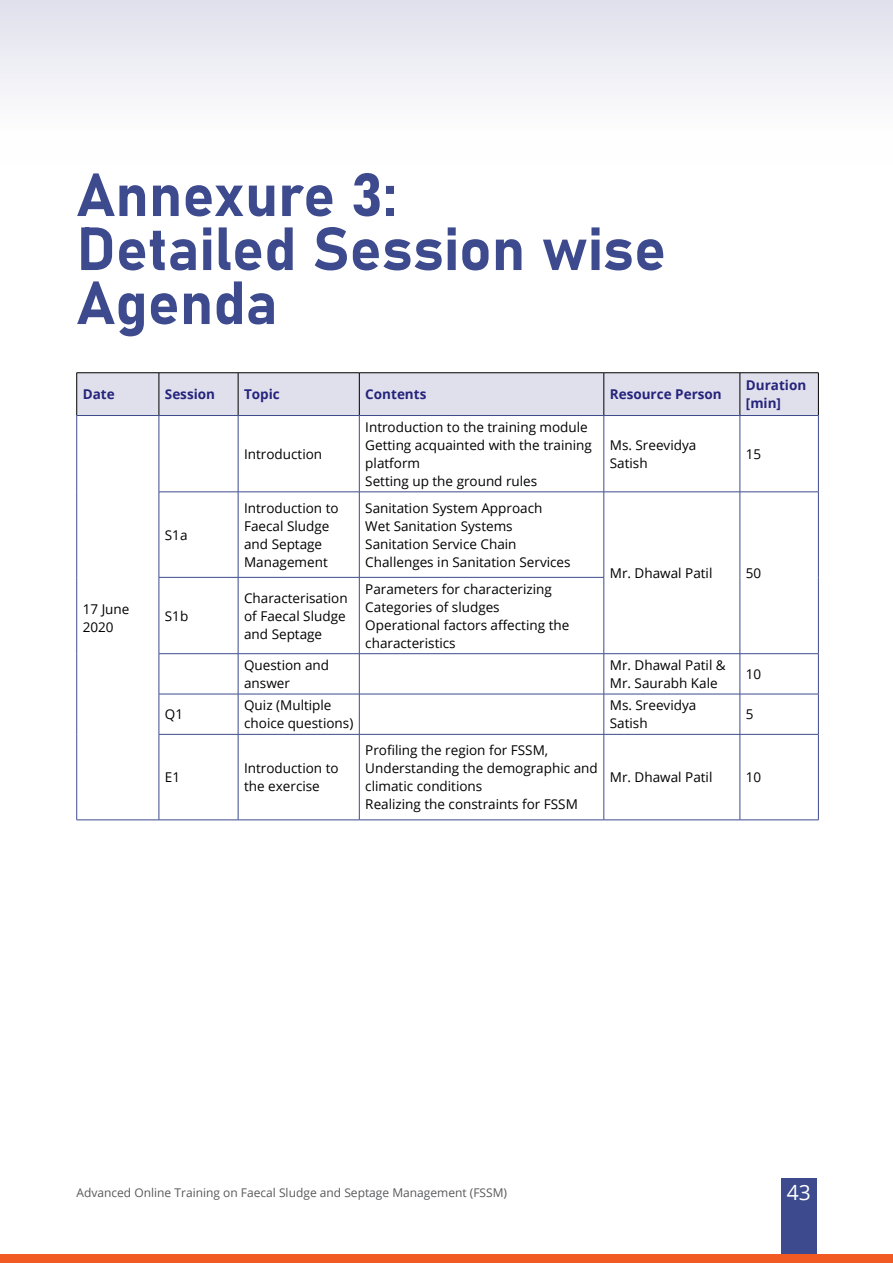
<style>
.page{position:relative;width:893px;height:1263px;background:#fff}
.page>*{position:absolute;margin:0;border:0;box-sizing:border-box;transform-origin:0 0}
.t1{font:60px/54px "Bahnschrift";color:#3d4b8e}
.t2{font:21px "Open Sans";color:#fff}
.t3{font:13.5px/18px "Open Sans";color:#000}
.t4{font:700 13.5px/18px "Open Sans";color:#26247b}
.t5{font:12px "Open Sans";color:#58595b}
</style>
<div class="page">
<div style="left:0;top:0;width:893px;height:164px;background:linear-gradient(to bottom,#e1e1ed,#fff)"></div>
<div style="left:781px;top:1178px;width:35px;height:85px;background:#3d4b8e"></div>
<div style="left:0;top:1254px;width:893px;height:9px;background:#f15a22"></div>
<div style="left:77px;top:373px;width:741px;height:42px;background:#e0e0ed"></div>
<hr style="left:77px;top:372px;width:82px;height:1px;background:#000">
<hr style="left:76px;top:373px;width:1px;height:42px;background:#000">
<hr style="left:159px;top:372px;width:79px;height:1px;background:#000">
<hr style="left:159px;top:373px;width:1px;height:42px;background:#000">
<hr style="left:238px;top:372px;width:121px;height:1px;background:#000">
<hr style="left:238px;top:373px;width:1px;height:42px;background:#000">
<hr style="left:359px;top:372px;width:245px;height:1px;background:#000">
<hr style="left:359px;top:373px;width:1px;height:42px;background:#000">
<hr style="left:604px;top:372px;width:136px;height:1px;background:#000">
<hr style="left:604px;top:373px;width:1px;height:42px;background:#000">
<hr style="left:740px;top:372px;width:79px;height:1px;background:#000">
<hr style="left:740px;top:373px;width:1px;height:42px;background:#000">
<hr style="left:818px;top:373px;width:1px;height:42px;background:#000">
<hr style="left:76px;top:416px;width:1px;height:76px;background:#3d4b8e">
<hr style="left:159px;top:416px;width:1px;height:76px;background:#3d4b8e">
<hr style="left:238px;top:416px;width:1px;height:76px;background:#3d4b8e">
<hr style="left:359px;top:416px;width:1px;height:76px;background:#3d4b8e">
<hr style="left:604px;top:416px;width:1px;height:76px;background:#3d4b8e">
<hr style="left:740px;top:416px;width:1px;height:76px;background:#3d4b8e">
<hr style="left:818px;top:416px;width:1px;height:76px;background:#3d4b8e">
<hr style="left:76px;top:492px;width:1px;height:85px;background:#3d4b8e">
<hr style="left:159px;top:492px;width:79px;height:1px;background:#3d4b8e">
<hr style="left:159px;top:492px;width:1px;height:85px;background:#3d4b8e">
<hr style="left:238px;top:492px;width:121px;height:1px;background:#3d4b8e">
<hr style="left:238px;top:492px;width:1px;height:85px;background:#3d4b8e">
<hr style="left:359px;top:492px;width:245px;height:1px;background:#3d4b8e">
<hr style="left:359px;top:492px;width:1px;height:85px;background:#3d4b8e">
<hr style="left:604px;top:492px;width:136px;height:1px;background:#3d4b8e">
<hr style="left:604px;top:492px;width:1px;height:85px;background:#3d4b8e">
<hr style="left:740px;top:492px;width:79px;height:1px;background:#3d4b8e">
<hr style="left:740px;top:492px;width:1px;height:85px;background:#3d4b8e">
<hr style="left:818px;top:492px;width:1px;height:85px;background:#3d4b8e">
<hr style="left:76px;top:577px;width:1px;height:77px;background:#3d4b8e">
<hr style="left:159px;top:577px;width:79px;height:1px;background:#3d4b8e">
<hr style="left:159px;top:577px;width:1px;height:76px;background:#3d4b8e">
<hr style="left:238px;top:577px;width:121px;height:1px;background:#3d4b8e">
<hr style="left:238px;top:577px;width:1px;height:76px;background:#3d4b8e">
<hr style="left:359px;top:577px;width:245px;height:1px;background:#3d4b8e">
<hr style="left:359px;top:577px;width:1px;height:76px;background:#3d4b8e">
<hr style="left:604px;top:577px;width:1px;height:76px;background:#3d4b8e">
<hr style="left:740px;top:577px;width:1px;height:76px;background:#3d4b8e">
<hr style="left:818px;top:577px;width:1px;height:76px;background:#3d4b8e">
<hr style="left:76px;top:654px;width:1px;height:40px;background:#3d4b8e">
<hr style="left:159px;top:653px;width:79px;height:1px;background:#3d4b8e">
<hr style="left:159px;top:654px;width:1px;height:40px;background:#3d4b8e">
<hr style="left:238px;top:653px;width:121px;height:1px;background:#3d4b8e">
<hr style="left:238px;top:654px;width:1px;height:40px;background:#3d4b8e">
<hr style="left:359px;top:653px;width:245px;height:1px;background:#3d4b8e">
<hr style="left:359px;top:654px;width:1px;height:40px;background:#3d4b8e">
<hr style="left:604px;top:653px;width:136px;height:1px;background:#3d4b8e">
<hr style="left:604px;top:654px;width:1px;height:40px;background:#3d4b8e">
<hr style="left:740px;top:653px;width:79px;height:1px;background:#3d4b8e">
<hr style="left:740px;top:654px;width:1px;height:40px;background:#3d4b8e">
<hr style="left:818px;top:654px;width:1px;height:40px;background:#3d4b8e">
<hr style="left:76px;top:694px;width:1px;height:40px;background:#3d4b8e">
<hr style="left:159px;top:694px;width:79px;height:1px;background:#3d4b8e">
<hr style="left:159px;top:694px;width:1px;height:40px;background:#3d4b8e">
<hr style="left:238px;top:694px;width:121px;height:1px;background:#3d4b8e">
<hr style="left:238px;top:694px;width:1px;height:40px;background:#3d4b8e">
<hr style="left:359px;top:694px;width:245px;height:1px;background:#3d4b8e">
<hr style="left:359px;top:694px;width:1px;height:40px;background:#3d4b8e">
<hr style="left:604px;top:694px;width:136px;height:1px;background:#3d4b8e">
<hr style="left:604px;top:694px;width:1px;height:40px;background:#3d4b8e">
<hr style="left:740px;top:694px;width:79px;height:1px;background:#3d4b8e">
<hr style="left:740px;top:694px;width:1px;height:40px;background:#3d4b8e">
<hr style="left:818px;top:694px;width:1px;height:40px;background:#3d4b8e">
<hr style="left:76px;top:734px;width:1px;height:86px;background:#3d4b8e">
<hr style="left:159px;top:734px;width:79px;height:1px;background:#3d4b8e">
<hr style="left:159px;top:734px;width:1px;height:86px;background:#3d4b8e">
<hr style="left:238px;top:734px;width:121px;height:1px;background:#3d4b8e">
<hr style="left:238px;top:734px;width:1px;height:86px;background:#3d4b8e">
<hr style="left:359px;top:734px;width:245px;height:1px;background:#3d4b8e">
<hr style="left:359px;top:734px;width:1px;height:86px;background:#3d4b8e">
<hr style="left:604px;top:734px;width:136px;height:1px;background:#3d4b8e">
<hr style="left:604px;top:734px;width:1px;height:86px;background:#3d4b8e">
<hr style="left:740px;top:734px;width:79px;height:1px;background:#3d4b8e">
<hr style="left:740px;top:734px;width:1px;height:86px;background:#3d4b8e">
<hr style="left:818px;top:734px;width:1px;height:86px;background:#3d4b8e">
<hr style="left:77px;top:820px;width:82px;height:1px;background:#3d4b8e">
<hr style="left:159px;top:820px;width:79px;height:1px;background:#3d4b8e">
<hr style="left:238px;top:820px;width:121px;height:1px;background:#3d4b8e">
<hr style="left:359px;top:820px;width:245px;height:1px;background:#3d4b8e">
<hr style="left:604px;top:820px;width:136px;height:1px;background:#3d4b8e">
<hr style="left:740px;top:820px;width:79px;height:1px;background:#3d4b8e">
<hr style="left:77px;top:415px;width:82px;height:1px;background:#3d4b8e">
<hr style="left:159px;top:415px;width:79px;height:1px;background:#3d4b8e">
<hr style="left:238px;top:415px;width:121px;height:1px;background:#3d4b8e">
<hr style="left:359px;top:415px;width:245px;height:1px;background:#3d4b8e">
<hr style="left:604px;top:415px;width:136px;height:1px;background:#3d4b8e">
<hr style="left:740px;top:415px;width:79px;height:1px;background:#3d4b8e">
<h1 class="t1" style="left:77px;top:168px;width:591px">Annexure 3:<br>Detailed Session wise<br>Agenda</h1>
<p class="t4" style="left:83px;top:385px;width:33px">Date</p>
<p class="t4" style="left:165px;top:385px;width:52px">Session</p>
<p class="t4" style="left:244px;top:385px;width:37px">Topic</p>
<p class="t4" style="left:365px;top:385px;width:63px">Contents</p>
<p class="t4" style="left:610px;top:385px;width:113px">Resource Person</p>
<p class="t4" style="left:746px;top:376px;width:62px">Duration [min]</p>
<p class="t3" style="left:83px;top:600px;width:48px">17 June<br>2020</p>
<p class="t3" style="left:165px;top:525px;width:24px">S1a</p>
<p class="t3" style="left:165px;top:606px;width:25px">S1b</p>
<p class="t3" style="left:244px;top:445px;width:80px">Introduction</p>
<p class="t3" style="left:365px;top:418px;width:228px">Introduction to the training module<br>Getting acquainted with the training platform<br>Setting up the ground rules</p>
<p class="t3" style="left:244px;top:498px;width:96px">Introduction to<br>Faecal Sludge and Septage<br>Management</p>
<p class="t3" style="left:365px;top:498px;width:207px">Sanitation System Approach<br>Wet Sanitation Systems<br>Sanitation Service Chain<br>Challenges in Sanitation Services</p>
<p class="t3" style="left:610px;top:436px;width:88px">Ms. Sreevidya<br>Satish</p>
<p class="t3" style="left:746px;top:445px;width:17px">15</p>
<p class="t3" style="left:610px;top:564px;width:104px">Mr. Dhawal Patil</p>
<p class="t3" style="left:746px;top:564px;width:17px">50</p>
<p class="t3" style="left:244px;top:588px;width:105px">Characterisation of Faecal Sludge and Septage</p>
<p class="t3" style="left:365px;top:579px;width:205px">Parameters for characterizing<br>Categories of sludges<br>Operational factors affecting the characteristics</p>
<p class="t3" style="left:244px;top:656px;width:87px">Question and answer</p>
<p class="t3" style="left:610px;top:656px;width:117px">Mr. Dhawal Patil &amp;<br>Mr. Saurabh Kale</p>
<p class="t3" style="left:746px;top:665px;width:17px">10</p>
<p class="t3" style="left:165px;top:705px;width:20px">Q1</p>
<p class="t3" style="left:244px;top:696px;width:111px">Quiz (Multiple choice questions)</p>
<p class="t3" style="left:610px;top:696px;width:88px">Ms. Sreevidya<br>Satish</p>
<p class="t3" style="left:746px;top:705px;width:9px">5</p>
<p class="t3" style="left:165px;top:768px;width:17px">E1</p>
<p class="t3" style="left:244px;top:759px;width:96px">Introduction to the exercise</p>
<p class="t3" style="left:365px;top:741px;width:234px">Profiling the region for FSSM,<br>Understanding the demographic and climatic conditions<br>Realizing the constraints for FSSM</p>
<p class="t3" style="left:610px;top:768px;width:104px">Mr. Dhawal Patil</p>
<p class="t3" style="left:746px;top:768px;width:17px">10</p>
<p class="t5" style="left:77px;top:1184px;width:432px">Advanced Online Training on Faecal Sludge and Septage Management (FSSM)</p>
<h2 class="t2" style="left:787px;top:1178px;width:26px">43</h2>
</div>
